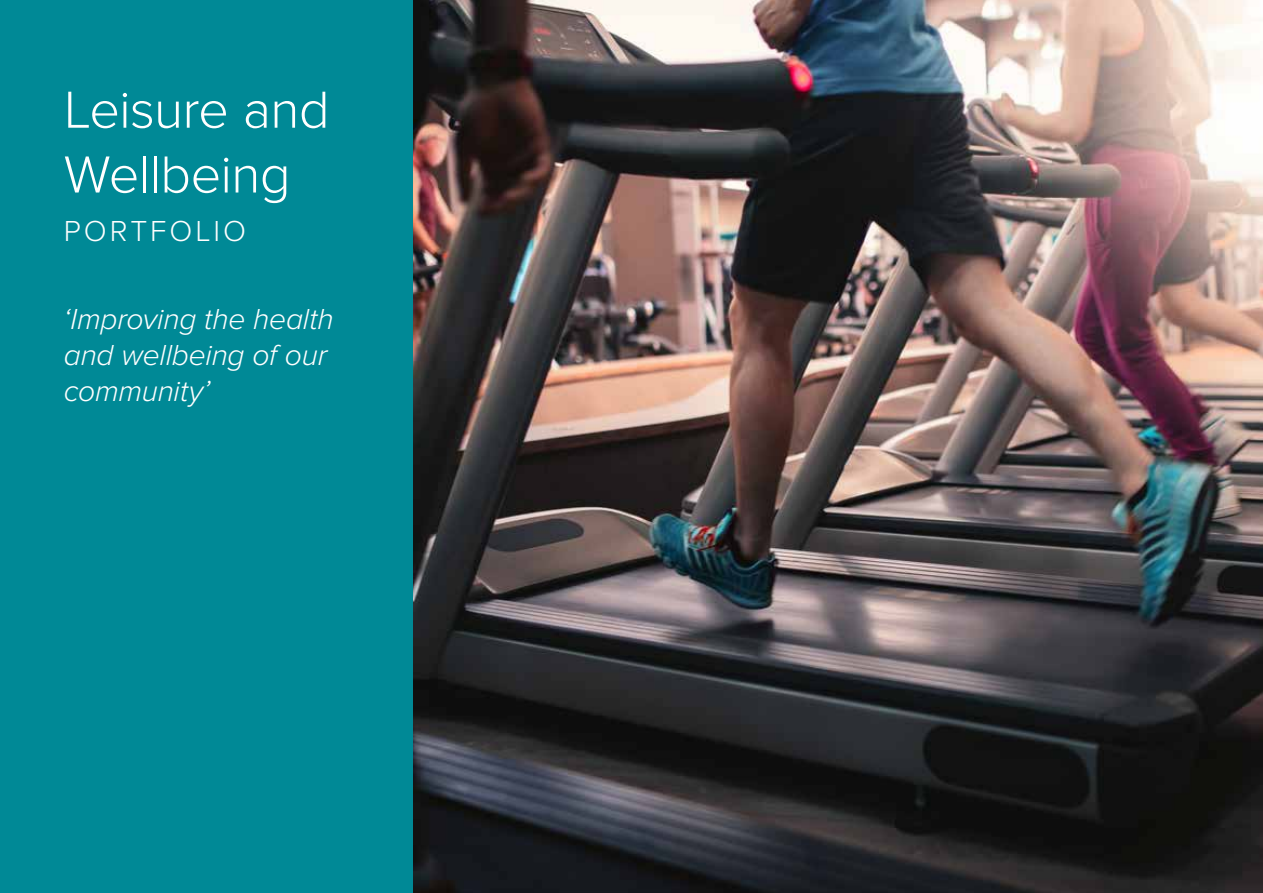
<style>
.page{position:relative;width:1263px;height:893px;background:#fff}
.page>*{position:absolute;margin:0;border:0;box-sizing:border-box;transform-origin:0 0}
.t1{font:300 54px/64.8px "Proxima Nova";letter-spacing:-.015em;color:#fff}
.t2{font:italic 300 30px/36px "Proxima Nova";letter-spacing:-.01em;color:#fff}
.t3{font:300 30px "Proxima Nova";letter-spacing:.1em;color:#fff}
</style>
<div class="page">
<div style="left:0;top:0;width:414px;height:893px;background:#008996"></div>
<img style="left:414px;top:0;width:849px;height:893px">
<h1 class="t1" style="left:64px;top:74px;width:267px">Leisure and<br>Wellbeing</h1>
<p class="t3" style="left:64px;top:209px;width:184px">PORTFOLIO</p>
<p class="t2" style="left:64px;top:301px;width:272px">‘Improving the health and wellbeing of our community’</p>
</div>
